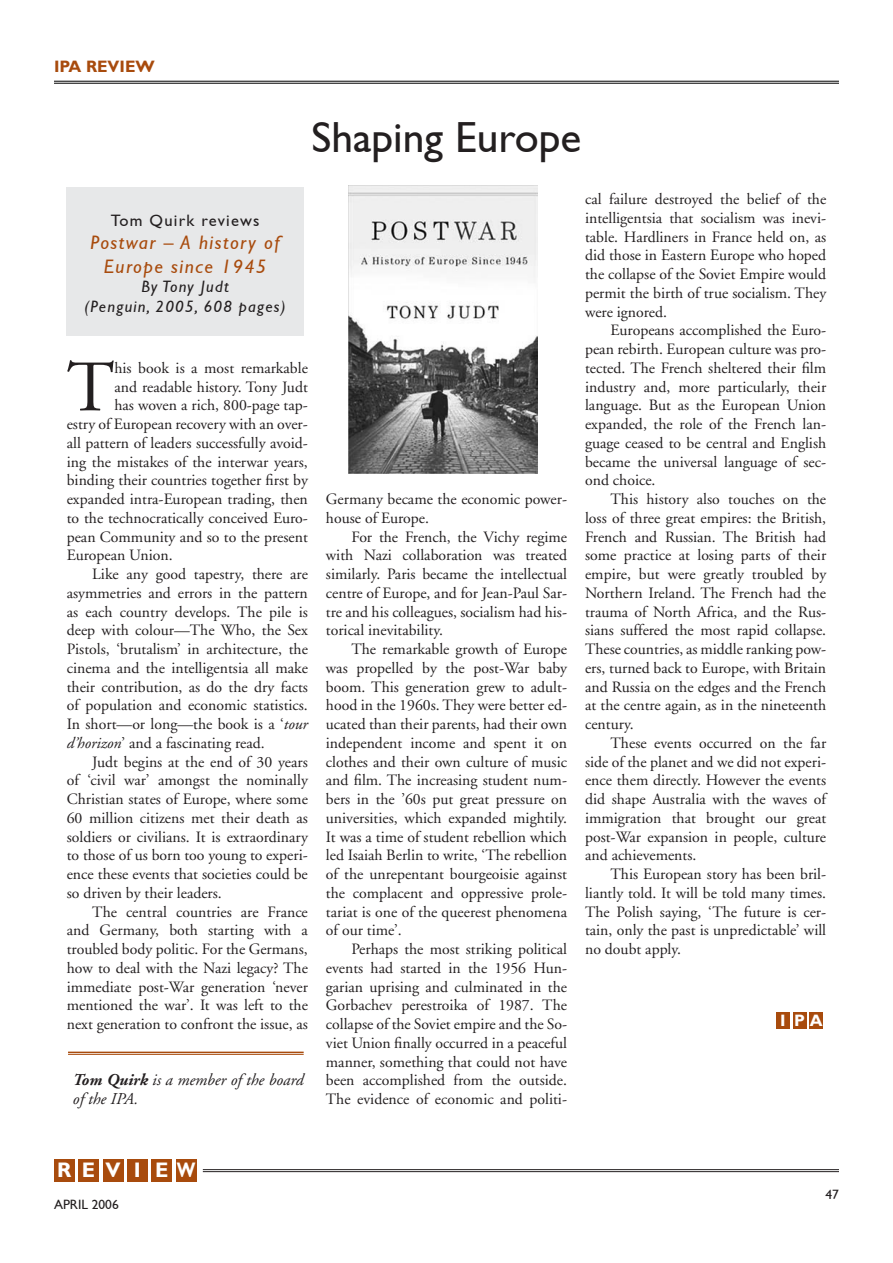
<style>
.page{position:relative;width:893px;height:1263px;background:#fff}
.page>*{position:absolute;margin:0;border:0;box-sizing:border-box;transform-origin:0 0}
.Default{font:72.3px "Adobe Garamond";color:#231f20}
.t1{font:43.5px "Gill Sans";color:#231f20}
.t2{font:700 21px "Gill Sans";color:#fff}
.t3{font:italic 19.5px/23.4px "Gill Sans";letter-spacing:.075em;color:#a84b0d;text-align:center}
.Default-2{font:italic 16.5px/18.8px "Adobe Garamond";color:#231f20}
.t4{font:italic 16.5px/19.8px "Gill Sans";letter-spacing:.075em;color:#231f20;text-align:center}
.t5{font:16.5px "Gill Sans";letter-spacing:.075em;color:#231f20}
.t6{font:700 16.5px "Gill Sans";color:#a84b0d}
.t7{font:700 16.5px "Gill Sans";color:#fff}
.Default-3{font:15.75px/18.8px "Adobe Garamond";color:#231f20;text-align:justify}
.t8{font:13.5px "Gill Sans";color:#231f20}
.s1{font-style:italic}
.s2{font-weight:700}
</style>
<div class="page">
<hr style="left:203px;top:1169px;width:636px;height:1px;background:#231f20">
<hr style="left:203px;top:1171px;width:636px;height:1px;background:#231f20">
<div style="left:54px;top:1159px;width:21px;height:23px;background:#a84b0d"></div>
<div style="left:78px;top:1159px;width:21px;height:23px;background:#a84b0d"></div>
<div style="left:103px;top:1159px;width:20px;height:23px;background:#a84b0d"></div>
<div style="left:127px;top:1159px;width:21px;height:23px;background:#a84b0d"></div>
<div style="left:152px;top:1159px;width:20px;height:23px;background:#a84b0d"></div>
<div style="left:176px;top:1159px;width:20px;height:23px;background:#a84b0d"></div>
<hr style="left:54px;top:83px;width:785px;height:1px;background:#000">
<hr style="left:54px;top:81px;width:785px;height:1px;background:#000">
<div style="left:67px;top:187px;width:237px;height:149px;background:#e7e8e9"></div>
<div style="left:776px;top:1012px;width:14px;height:16px;background:#a84b0d"></div>
<div style="left:793px;top:1012px;width:14px;height:16px;background:#a84b0d"></div>
<div style="left:809px;top:1012px;width:14px;height:16px;background:#a84b0d"></div>
<hr style="left:68px;top:1051px;width:236px;height:2px;background:#a84b0d">
<hr style="left:68px;top:1054px;width:236px;height:1px;background:#a84b0d">
<img style="left:349px;top:186px;width:188px;height:288px">
<p class="t6" style="left:54px;top:57px;width:102px">IPA REVIEW</p>
<p class="t1" style="left:312px;top:113px;width:271px">Shaping Europe</p>
<p class="t5" style="left:111px;top:211px;width:150px">Tom Quirk reviews</p>
<p class="t3" style="left:91px;top:231px;width:191px">Postwar – A history of<br>Europe since 1945</p>
<p class="t4" style="left:85px;top:277px;width:203px">By Tony Judt<br>(Penguin, 2005, 608 pages)</p>
<p class="Default" style="left:67px;top:349px;width:49px">T</p>
<p class="Default-3" style="left:114px;top:359px;width:195px">his book is a most remarkable</p>
<p class="Default-3" style="left:114px;top:378px;width:195px">and readable history. Tony Judt</p>
<p class="Default-3" style="left:114px;top:396px;width:195px">has woven a rich, 800-page tap-</p>
<p class="Default-3" style="left:67px;top:415px;width:243px">estry of European recovery with an over-</p>
<p class="Default-3" style="left:67px;top:434px;width:243px">all pattern of leaders successfully avoid-</p>
<p class="Default-3" style="left:67px;top:453px;width:243px">ing the mistakes of the interwar years,</p>
<p class="Default-3" style="left:67px;top:471px;width:243px">binding their countries together first by</p>
<p class="Default-3" style="left:67px;top:490px;width:243px">expanded intra-European trading, then</p>
<p class="Default-3" style="left:67px;top:509px;width:243px">to the technocratically conceived Euro-</p>
<p class="Default-3" style="left:67px;top:528px;width:243px">pean Community and so to the present</p>
<p class="Default-3" style="left:67px;top:546px;width:107px">European Union.</p>
<p class="Default-3" style="left:67px;top:565px;width:243px;text-indent:26px">Like any good tapestry, there are asymmetries and errors in the pattern as each country develops. The pile is deep with colour—The Who, the Sex Pistols, ‘brutalism’ in architecture, the cinema and the intelligentsia all make their contribution, as do the dry facts of population and economic statistics.<br>In short—or long—the book is a ‘<span class="s1">tour d’horizon</span>’ and a fascinating read.</p>
<p class="Default-3" style="left:67px;top:753px;width:243px;text-indent:26px">Judt begins at the end of 30 years of ‘civil war’ amongst the nominally Christian states of Europe, where some 60 million citizens met their death as soldiers or civilians. It is extraordinary to those of us born too young to experi&shy;ence these events that societies could be so driven by their leaders.</p>
<p class="Default-3" style="left:67px;top:903px;width:243px;text-indent:26px">The central countries are France and Germany, both starting with a troubled body politic. For the Germans, how to deal with the Nazi legacy? The immediate post-War generation ‘never mentioned the war’. It was left to the next generation to confront the issue, as</p>
<p class="Default-2" style="left:73px;top:1071px;width:232px"><span class="s2">Tom Quirk</span> is a member of the board of the IPA.</p>
<p class="Default-3" style="left:326px;top:490px;width:243px">Germany became the economic power&shy;house of Europe.</p>
<p class="Default-3" style="left:326px;top:528px;width:243px;text-indent:26px">For the French, the Vichy regime with Nazi collaboration was treated similarly. Paris became the intellectual centre of Europe, and for Jean-Paul Sar&shy;tre and his colleagues, socialism had his&shy;torical inevitability.</p>
<p class="Default-3" style="left:326px;top:640px;width:243px;text-indent:26px">The remarkable growth of Europe was propelled by the post-War baby boom. This generation grew to adult&shy;hood in the 1960s. They were better ed&shy;ucated than their parents, had their own independent income and spent it on clothes and their own culture of music and film. The increasing student num&shy;bers in the ’60s put great pressure on universities, which expanded mightily.<br>It was a time of student rebellion which led Isaiah Berlin to write, ‘The rebellion of the unrepentant bourgeoisie against the complacent and oppressive prole&shy;tariat is one of the queerest phenomena of our time’.</p>
<p class="Default-3" style="left:326px;top:940px;width:243px;text-indent:26px">Perhaps the most striking political events had started in the 1956 Hun&shy;garian uprising and culminated in the Gorbachev perestroika of 1987. The collapse of the Soviet empire and the So&shy;viet Union finally occurred in a peaceful manner, something that could not have been accomplished from the outside.<br>The evidence of economic and politi-</p>
<p class="Default-3" style="left:585px;top:190px;width:243px">cal failure destroyed the belief of the intelligentsia that socialism was inevi&shy;table. Hardliners in France held on, as did those in Eastern Europe who hoped the collapse of the Soviet Empire would permit the birth of true socialism. They were ignored.</p>
<p class="Default-3" style="left:585px;top:321px;width:243px;text-indent:26px">Europeans accomplished the Euro&shy;pean rebirth. European culture was pro&shy;tected. The French sheltered their film industry and, more particularly, their language. But as the European Union expanded, the role of the French lan&shy;guage ceased to be central and English became the universal language of sec&shy;ond choice.</p>
<p class="Default-3" style="left:585px;top:490px;width:243px;text-indent:26px">This history also touches on the loss of three great empires: the British, French and Russian. The British had some practice at losing parts of their empire, but were greatly troubled by Northern Ireland. The French had the trauma of North Africa, and the Rus&shy;sians suffered the most rapid collapse.<br>These countries, as middle ranking pow&shy;ers, turned back to Europe, with Britain and Russia on the edges and the French at the centre again, as in the nineteenth century.</p>
<p class="Default-3" style="left:585px;top:734px;width:243px;text-indent:26px">These events occurred on the far side of the planet and we did not experi&shy;ence them directly. However the events did shape Australia with the waves of immigration that brought our great post-War expansion in people, culture and achievements.</p>
<p class="Default-3" style="left:585px;top:865px;width:243px;text-indent:26px">This European story has been bril&shy;liantly told. It will be told many times.<br>The Polish saying, ‘The future is cer&shy;tain, only the past is unpredictable’ will no doubt apply.</p>
<p class="t7" style="left:780px;top:1011px;width:7px">I</p>
<p class="t7" style="left:794px;top:1011px;width:30px">P A</p>
<h3 class="t2" style="left:57px;top:1158px;width:140px">REV I EW</h3>
<p class="t8" style="left:54px;top:1196px;width:66px">APRIL 2006</p>
<p class="t8" style="left:825px;top:1186px;width:8px">47</p>
</div>
